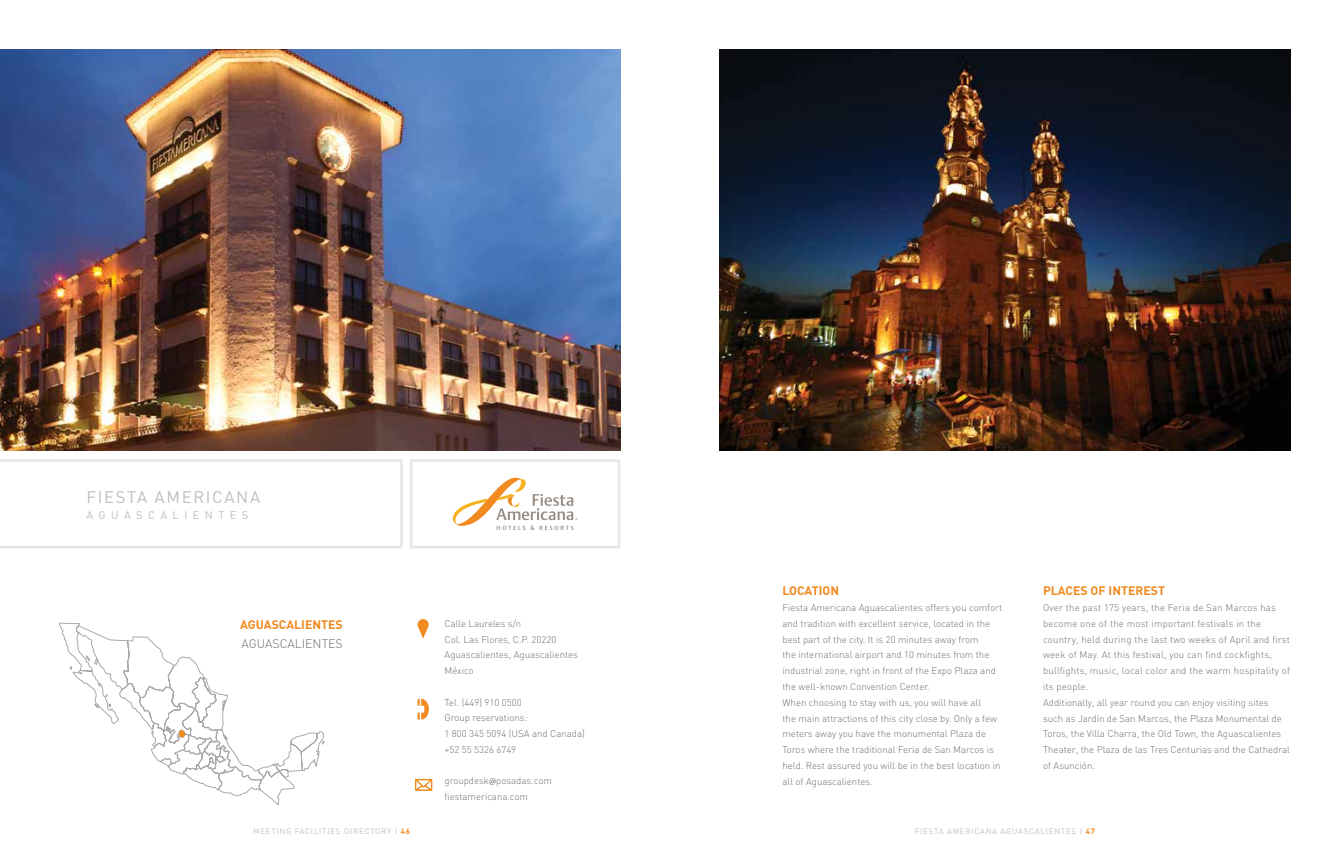
<style>
.page{position:relative;width:1340px;height:856px;background:#fff}
.page>*{position:absolute;margin:0;border:0;box-sizing:border-box;transform-origin:0 0}
.t1{font:16.62px "DIN";letter-spacing:.1em;color:#bcbec0}
.t2{font:700 12.25px "DIN";color:#f18a21}
.t3{font:300 12.25px "DIN";color:#6d6e71}
.t4{font:10.94px "DIN";letter-spacing:.5em;color:#bcbec0}
.t5{font:300 9.62px/15.8px "DIN";color:#6d6e71}
.t6{font:7.88px "DIN";letter-spacing:.1em;color:#bcbec0}
.s1{font-family:"Myriad Pro";font-weight:400}
.s2{font-weight:700;color:#f18a21}
</style>
<div class="page">
<svg style="left:453px;top:478px;width:124px;height:52px"></svg>
<svg style="left:417px;top:619px;width:11px;height:19px"></svg>
<div style="left:410px;top:459px;width:210px;height:89px;border:3px solid #e6e7e8"></div>
<svg style="left:0;top:459px;width:403px;height:89px"></svg>
<svg style="left:415px;top:779px;width:17px;height:12px"></svg>
<svg style="left:417px;top:699px;width:12px;height:20px"></svg>
<svg style="left:59px;top:622px;width:266px;height:184px"></svg>
<img style="left:719px;top:50px;width:571px;height:400px">
<img style="left:0;top:50px;width:620px;height:400px">
<h1 class="t1" style="left:86px;top:486px;width:175px">FIESTA AMERICANA</h1>
<p class="t4" style="left:86px;top:508px;width:163px">AGUASCALIENTES</p>
<p class="t2" style="left:240px;top:617px;width:104px">AGUASCALIENTES</p>
<p class="t3" style="left:241px;top:636px;width:103px">AGUASCALIENTES</p>
<p class="t5" style="left:444px;top:615px;width:135px">Calle Laureles s/n<br>Col. Las Flores, C.P. 20220<br>Aguascalientes, Aguascalientes<br>México</p>
<p class="t5" style="left:444px;top:694px;width:142px">Tel. (449) 910 0500<br>Group reservations:<br>1 800 345 5094 (USA and Canada) +52 55 5326 6749</p>
<p class="t5" style="left:444px;top:773px;width:109px">groupdesk<span class="s1">@</span>posadas.com fiestamericana.com</p>
<p class="t2" style="left:782px;top:583px;width:58px">LOCATION</p>
<p class="t5" style="left:782px;top:600px;width:221px">Fiesta Americana Aguascalientes offers you comfort and tradition with excellent service, located in the best part of the city. It is 20 minutes away from<br>the international airport and 10 minutes from the industrial zone, right in front of the Expo Plaza and the well-known Convention Center.<br>When choosing to stay with us, you will have all<br>the main attractions of this city close by. Only a few meters away you have the monumental Plaza de Toros where the traditional Feria de San Marcos is held. Rest assured you will be in the best location in all of Aguascalientes.</p>
<p class="t2" style="left:1043px;top:583px;width:123px">PLACES OF INTEREST</p>
<p class="t5" style="left:1043px;top:600px;width:248px">Over the past 175 years, the Feria de San Marcos has become one of the most important festivals in the country, held during the last two weeks of April and first week of May. At this festival, you can find cockfights, bullfights, music, local color and the warm hospitality of its people.<br>Additionally, all year round you can enjoy visiting sites such as Jardín de San Marcos, the Plaza Monumental de Toros, the Villa Charra, the Old Town, the Aguascalientes Theater, the Plaza de las Tres Centurias and the Cathedral of Asunción.</p>
<p class="t6" style="left:253px;top:826px;width:158px">MEETING FACILITIES DIRECTORY | <span class="s2">46</span></p>
<p class="t6" style="left:914px;top:826px;width:182px">FIESTA AMERICANA AGUASCALIENTES | <span class="s2">47</span></p>
</div>
